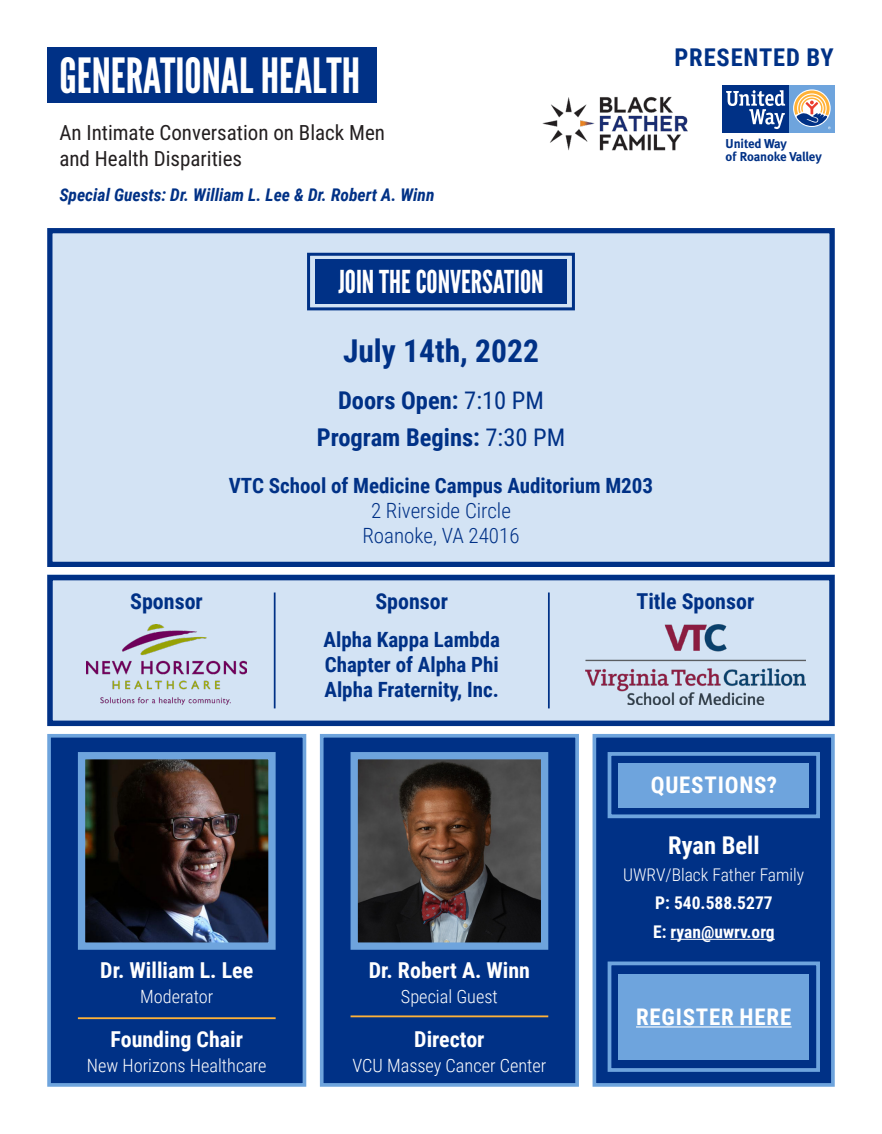
<style>
.page{position:relative;width:882px;height:1134px;background:#fff}
.page>*{position:absolute;margin:0;border:0;box-sizing:border-box;transform-origin:0 0}
.t1{font:48.48px "League Gothic";color:#fff}
.t2{font:31.5px "League Gothic";color:#fff}
.t3{font:700 31.5px "Roboto Condensed";color:#003186}
.t4{font:700 24.5px "Roboto Condensed";color:#003186}
.t5{font:700 24.5px "Roboto Condensed";letter-spacing:.035em;color:#003186}
.t6{font:700 24.5px "Roboto Condensed";color:#fff}
.t7{font:700 22.93px "Roboto Condensed";letter-spacing:.035em;color:#fff}
.t8{font:700 21.88px "Roboto Condensed";color:#fff}
.t9{font:700 21.88px "Roboto Condensed";color:#003186}
.t10{font:700 21px/25.2px "Roboto Condensed";color:#003186}
.t11{font:21px/25.2px "Roboto Condensed";color:#231f20}
.t12{font:300 21px "Roboto Condensed";color:#003186}
.t13{font:300 18.2px "Roboto Condensed";color:#fff}
.t14{font:italic 700 17.5px "Roboto Condensed";color:#003186}
.t15{font:700 17.5px "Roboto Condensed";color:#fff}
.t16{font:300 17.5px "Roboto Condensed";color:#fff}
.t17{font:12.95px/13.1px "Meta Bold LF";letter-spacing:-.02em;color:#003186}
.s1{font-weight:400}
</style>
<div class="page">
<div style="left:47px;top:228px;width:788px;height:339px;background:#d3e3f4"></div>
<div style="left:47px;top:228px;width:788px;height:339px;border:5px solid #003186"></div>
<div style="left:47px;top:47px;width:330px;height:56px;background:#003186"></div>
<img style="left:543px;top:96px;width:145px;height:55px">
<div style="left:307px;top:253px;width:268px;height:57px;border:3px solid #003186"></div>
<div style="left:315px;top:259px;width:252px;height:45px;background:#003186"></div>
<div style="left:789px;top:85px;width:46px;height:47px;background:#6ea4dd"></div>
<div style="left:723px;top:85px;width:66px;height:47px;background:#003186"></div>
<svg style="left:793px;top:89px;width:38px;height:38px"></svg>
<svg style="left:726px;top:90px;width:59px;height:39px"></svg>
<svg style="left:794px;top:91px;width:37px;height:38px"></svg>
<div style="left:47px;top:734px;width:259px;height:353px;background:#003186;border:4px solid #6ea4dd"></div>
<div style="left:320px;top:734px;width:259px;height:353px;background:#003186;border:4px solid #6ea4dd"></div>
<div style="left:593px;top:734px;width:242px;height:353px;background:#003186;border:4px solid #6ea4dd"></div>
<img style="left:86px;top:760px;width:182px;height:182px">
<div style="left:78px;top:752px;width:198px;height:198px;border:7px solid #6ea4dd"></div>
<hr style="left:78px;top:1017px;width:198px;height:2px;background:#ffb238">
<img style="left:359px;top:760px;width:181px;height:182px">
<div style="left:351px;top:752px;width:197px;height:198px;border:7px solid #6ea4dd"></div>
<hr style="left:351px;top:1015px;width:197px;height:2px;background:#ffb238">
<hr style="left:671px;top:939px;width:104px;height:1px;background:#fff">
<div style="left:47px;top:575px;width:788px;height:151px;background:#d3e3f4"></div>
<div style="left:47px;top:575px;width:788px;height:151px;border:5px solid #003186"></div>
<img style="left:86px;top:624px;width:161px;height:81px">
<img style="left:585px;top:624px;width:220px;height:81px">
<hr style="left:274px;top:593px;width:2px;height:115px;background:#003186">
<hr style="left:548px;top:593px;width:2px;height:115px;background:#003186">
<div style="left:608px;top:962px;width:212px;height:110px;border:4px solid #6ea4dd"></div>
<div style="left:618px;top:974px;width:191px;height:86px;background:#6ea4dd"></div>
<hr style="left:636px;top:1026px;width:156px;height:2px;background:#fff">
<div style="left:608px;top:752px;width:212px;height:66px;border:4px solid #6ea4dd"></div>
<div style="left:618px;top:763px;width:191px;height:44px;background:#6ea4dd"></div>
<p class="t1" style="left:59px;top:47px;width:302px">GENERATIONAL HEALTH</p>
<p class="t11" style="left:59px;top:120px;width:327px">An Intimate Conversation on Black Men and Health Disparities</p>
<p class="t14" style="left:59px;top:182px;width:377px">Special Guests: Dr. William L. Lee &amp; Dr. Robert A. Winn</p>
<p class="t5" style="left:674px;top:40px;width:161px">PRESENTED BY</p>
<p class="t17" style="left:726px;top:137px;width:98px">United Way<br>of Roanoke Valley</p>
<p class="t2" style="left:338px;top:263px;width:207px">JOIN THE CONVERSATION</p>
<p class="t3" style="left:343px;top:329px;width:197px">July 14th, 2022</p>
<p class="t4" style="left:338px;top:383px;width:207px">Doors Open: <span class="s1">7:10 PM</span></p>
<p class="t4" style="left:317px;top:420px;width:250px">Program Begins: <span class="s1">7:30 PM</span></p>
<p class="t10" style="left:229px;top:472px;width:426px">VTC School of Medicine Campus Auditorium M203</p>
<p class="t12" style="left:371px;top:496px;width:141px">2 Riverside Circle</p>
<p class="t12" style="left:362px;top:521px;width:159px">Roanoke, VA 24016</p>
<p class="t9" style="left:130px;top:586px;width:74px">Sponsor</p>
<p class="t9" style="left:375px;top:586px;width:74px">Sponsor</p>
<p class="t9" style="left:636px;top:586px;width:119px">Title Sponsor</p>
<p class="t10" style="left:324px;top:626px;width:178px">Alpha Kappa Lambda</p>
<p class="t10" style="left:324px;top:651px;width:176px">Chapter of Alpha Phi<br>Alpha Fraternity, Inc.</p>
<p class="t8" style="left:100px;top:955px;width:154px">Dr. William L. Lee</p>
<p class="t13" style="left:140px;top:984px;width:75px">Moderator</p>
<p class="t8" style="left:111px;top:1024px;width:134px">Founding Chair</p>
<p class="t13" style="left:87px;top:1053px;width:181px">New Horizons Healthcare</p>
<p class="t8" style="left:369px;top:955px;width:163px">Dr. Robert A. Winn</p>
<p class="t13" style="left:401px;top:984px;width:98px">Special Guest</p>
<p class="t8" style="left:414px;top:1024px;width:72px">Director</p>
<p class="t13" style="left:352px;top:1053px;width:195px">VCU Massey Cancer Center</p>
<p class="t7" style="left:651px;top:769px;width:128px">QUESTIONS?</p>
<p class="t6" style="left:668px;top:828px;width:93px">Ryan Bell</p>
<p class="t16" style="left:623px;top:863px;width:183px">UWRV/Black Father Family</p>
<p class="t15" style="left:655px;top:890px;width:119px">P: 540.588.5277</p>
<p class="t15" style="left:653px;top:920px;width:123px">E: ryan@uwrv.org</p>
<p class="t7" style="left:636px;top:1001px;width:157px">REGISTER HERE</p>
</div>
